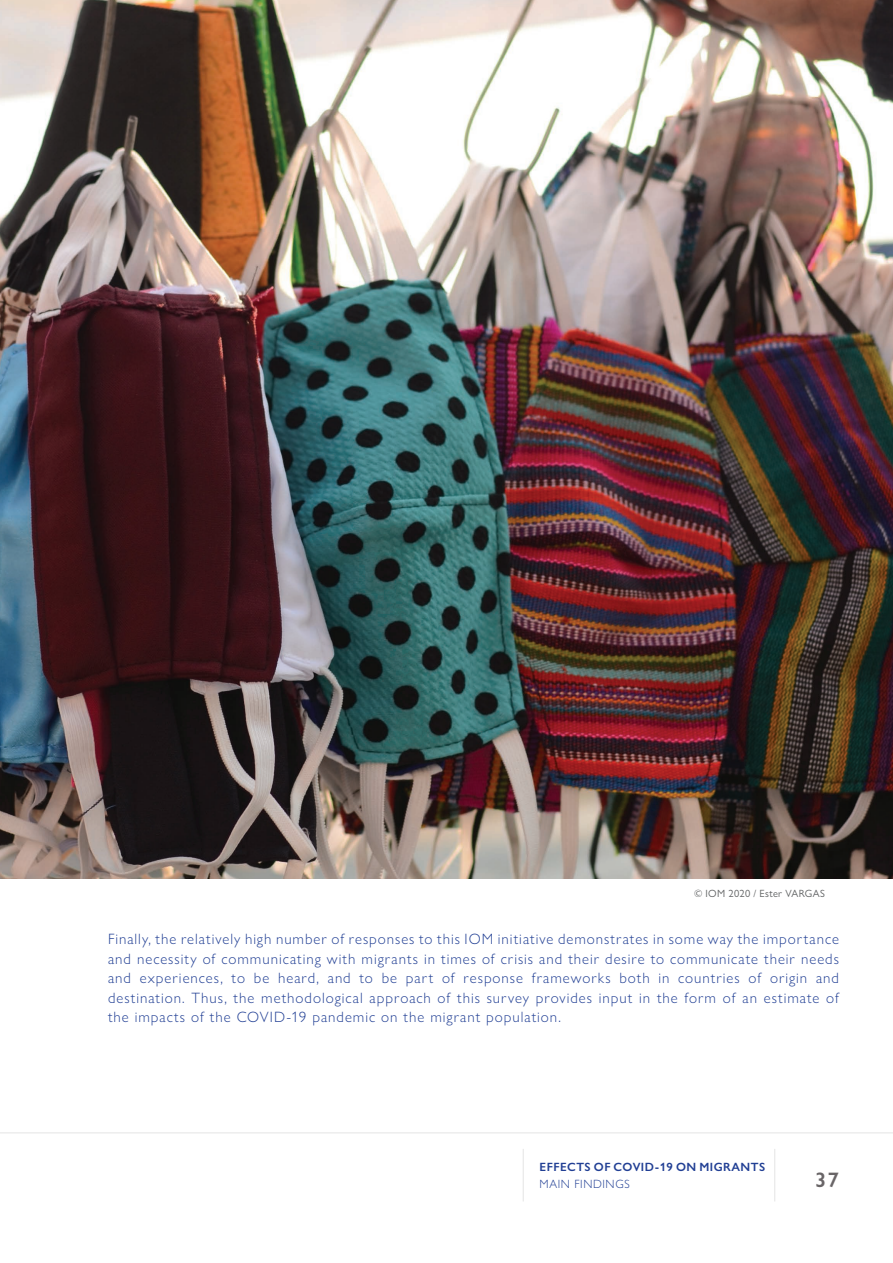
<style>
.page{position:relative;width:893px;height:1263px;background:#fff}
.page>*{position:absolute;margin:0;border:0;box-sizing:border-box;transform-origin:0 0}
.t1{font:600 21px "Gill Sans Nova";color:#696567}
.t2{font:300 15px/19.5px "Gill Sans Nova";letter-spacing:.065em;color:#213f94;text-align:justify}
.t3{font:600 12px "Gill Sans Nova";letter-spacing:.04em;color:#213f94}
.t4{font:300 12px "Gill Sans Nova";letter-spacing:.05em;color:#213f94}
.t5{font:10.5px "Gill Sans Nova";letter-spacing:.035em;color:#606263}
</style>
<div class="page">
<hr style="left:0;top:1132px;width:893px;height:1px;background:#e4e4e4">
<hr style="left:774px;top:1149px;width:1px;height:52px;background:#e4e4e4">
<hr style="left:523px;top:1149px;width:1px;height:52px;background:#e4e4e4">
<img style="left:0;top:0;width:893px;height:878px">
<p class="t5" style="left:694px;top:887px;width:133px">© IOM 2020 / Ester VARGAS</p>
<p class="t2" style="left:108px;top:929px;width:732px">Finally, the relatively high number of responses to this IOM initiative demonstrates in some way the importance and necessity of communicating with migrants in times of crisis and their desire to communicate their needs and experiences, to be heard, and to be part of response frameworks both in countries of origin and destination. Thus, the methodological approach of this survey provides input in the form of an estimate of the impacts of the COVID-19 pandemic on the migrant population.</p>
<p class="t3" style="left:540px;top:1159px;width:227px">EFFECTS OF COVID-19 ON MIGRANTS</p>
<p class="t4" style="left:540px;top:1177px;width:92px">MAIN FINDINGS</p>
<h1 class="t1" style="left:815px;top:1167px;width:25px">37</h1>
</div>
